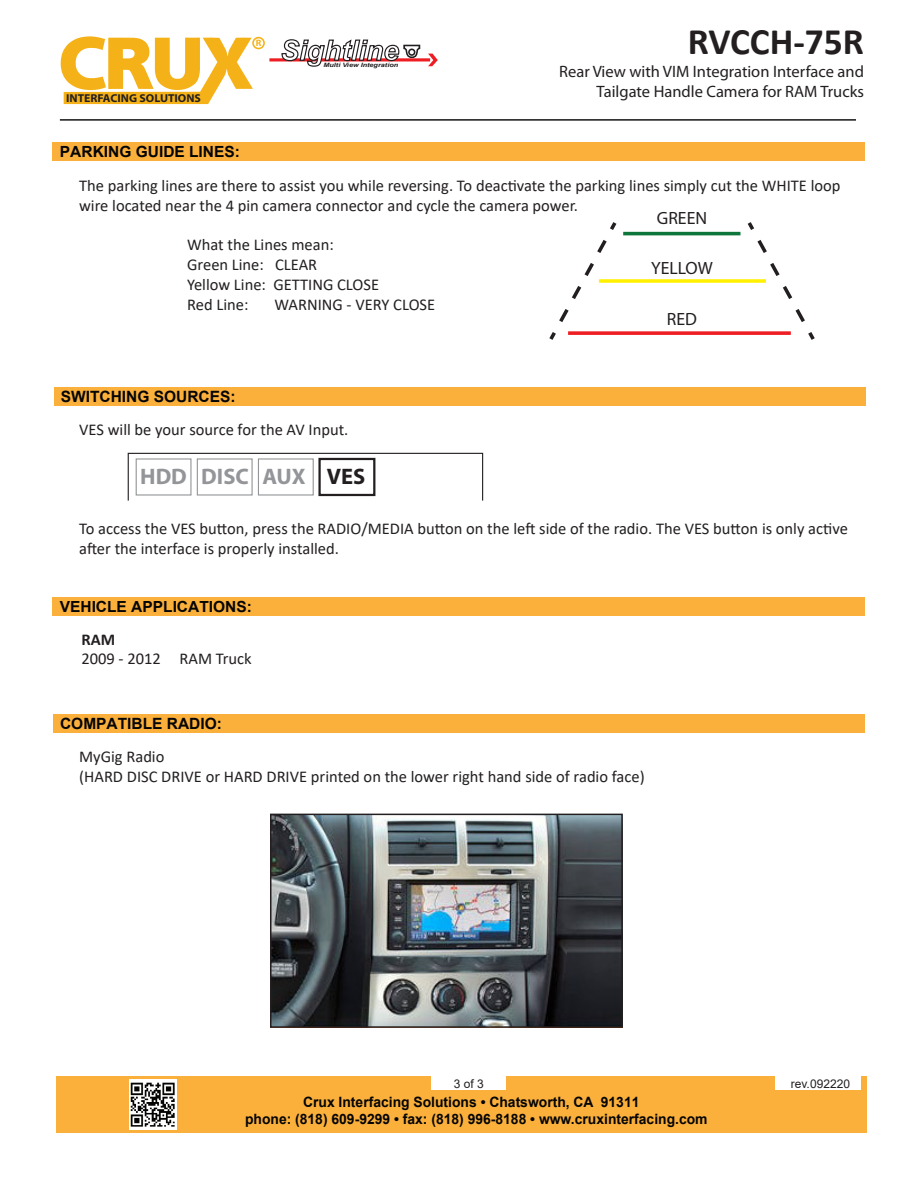
<style>
.page{position:relative;width:918px;height:1188px;background:#fff}
.page>*{position:absolute;margin:0;border:0;box-sizing:border-box;transform-origin:0 0}
.t1{font:700 37.5px "Calibri";color:#231f20}
.t2{font:italic 700 28.05px "Arial";color:#fff}
.t3{font:700 22.5px "Myriad Pro";color:#939598}
.t4{font:17.7px "Myriad Pro";color:#231f20}
.t5{font:16.5px/19.8px "Calibri";color:#231f20}
.t6{font:16.5px "Myriad Pro";color:#231f20}
.t7{font:700 16.5px "Calibri";color:#231f20}
.t8{font:700 15.6px "Arial";color:#050504}
.t9{font:700 15.45px "Arial";color:#050504}
.t10{font:700 15.3px "Arial";color:#050504}
.t11{font:700 14.25px/17.1px "Arial";color:#050504}
.t12{font:12px "Arial";color:#231f20}
.t13{font:700 11.4px "Myriad Pro";color:#231f20}
.t14{font:700 9.3px "Myriad Pro";color:#f5b218}
.t15{font:italic 700 5.85px "Arial";color:#231f20;scale:1.23 1}
.s1{color:#231f20}
</style>
<div class="page">
<div style="left:56px;top:1077px;width:810px;height:56px;background:#fbb03c"></div>
<img style="left:129px;top:1080px;width:48px;height:50px">
<div style="left:431px;top:1077px;width:74px;height:13px;background:#fff"></div>
<div style="left:776px;top:1077px;width:85px;height:13px;background:#fff"></div>
<hr style="left:60px;top:119px;width:796px;height:2px;background:#231f20">
<svg style="left:61px;top:36px;width:192px;height:68px"></svg>
<div style="left:252px;top:37px;width:13px;height:12px;border:2px solid #f5b218;border-radius:50%"></div>
<hr style="left:269px;top:58px;width:161px;height:3px;background:#ee1d23">
<svg style="left:428px;top:54px;width:10px;height:12px"></svg>
<svg style="left:281px;top:39px;width:140px;height:28px"></svg>
<div style="left:408px;top:49px;width:7px;height:7px;border:2px solid #231f20;border-radius:50%"></div>
<div style="left:53px;top:597px;width:812px;height:19px;background:#fbb03c"></div>
<div style="left:53px;top:142px;width:812px;height:18px;background:#fbb03c"></div>
<svg style="left:549px;top:222px;width:68px;height:118px"></svg>
<hr style="left:623px;top:232px;width:117px;height:3px;background:#0e763b">
<svg style="left:599px;top:279px;width:145px;height:4px"></svg>
<svg style="left:568px;top:331px;width:176px;height:4px"></svg>
<svg style="left:744px;top:222px;width:71px;height:118px"></svg>
<div style="left:54px;top:387px;width:811px;height:19px;background:#fbb03c"></div>
<div style="left:128px;top:453px;width:355px;height:48px;border:1px solid #231f20"></div>
<div style="left:136px;top:458px;width:56px;height:38px;border:1px solid #939598"></div>
<div style="left:197px;top:458px;width:56px;height:38px;border:1px solid #939598"></div>
<div style="left:258px;top:458px;width:56px;height:38px;border:1px solid #939598"></div>
<div style="left:318px;top:458px;width:57px;height:38px;border:2px solid #231f20"></div>
<div style="left:53px;top:714px;width:812px;height:19px;background:#fbb03c"></div>
<img style="left:273px;top:817px;width:347px;height:208px">
<div style="left:270px;top:814px;width:353px;height:214px;border:2px solid #231f20"></div>
<p class="t13" style="left:66px;top:91px;width:136px">INTERFACING SOLUTIONS</p>
<p class="t14" style="left:256px;top:37px;width:7px">R</p>
<p class="t2" style="left:280px;top:32px;width:120px">Sightline</p>
<p class="t15" style="left:323px;top:61px;width:62px">Multi View Integration</p>
<p class="t1" style="left:688px;top:15px;width:178px">RVCCH-75R</p>
<p class="t6" style="left:559px;top:61px;width:306px">Rear View with VIM Integration Interface and</p>
<p class="t6" style="left:597px;top:81px;width:269px">Tailgate Handle Camera for RAM Trucks</p>
<p class="t10" style="left:60px;top:140px;width:182px">PARKING GUIDE LINES:</p>
<p class="t5" style="left:79px;top:175px;width:763px">The parking lines are there to assist you while reversing. To deactivate the parking lines simply cut the WHITE loop wire located near the 4 pin camera connector and cycle the camera power.</p>
<p class="t5" style="left:187px;top:234px;width:148px">What the Lines mean:</p>
<p class="t5" style="left:187px;top:254px;width:132px">Green Line: CLEAR</p>
<p class="t5" style="left:187px;top:274px;width:193px">Yellow Line: GETTING CLOSE</p>
<p class="t5" style="left:187px;top:294px;width:63px">Red Line:</p>
<p class="t5" style="left:275px;top:294px;width:162px">WARNING - VERY CLOSE</p>
<p class="t4" style="left:657px;top:207px;width:52px">GREEN</p>
<p class="t4" style="left:651px;top:257px;width:63px">YELLOW</p>
<p class="t4" style="left:667px;top:308px;width:32px">RED</p>
<p class="t8" style="left:61px;top:385px;width:176px">SWITCHING SOURCES:</p>
<p class="t5" style="left:79px;top:420px;width:271px">VES will be your source for the AV Input.</p>
<p class="t3" style="left:140px;top:461px;width:227px">HDD DISC AUX <span class="s1">VES</span></p>
<p class="t5" style="left:79px;top:519px;width:770px">To access the VES button, press the RADIO/MEDIA button on the left side of the radio. The VES button is only active after the interface is properly installed.</p>
<p class="t10" style="left:60px;top:596px;width:194px">VEHICLE APPLICATIONS:</p>
<p class="t7" style="left:81px;top:627px;width:35px">RAM</p>
<p class="t5" style="left:81px;top:649px;width:172px">2009 - 2012 RAM Truck</p>
<p class="t9" style="left:60px;top:713px;width:163px">COMPATIBLE RADIO:</p>
<p class="t5" style="left:79px;top:746px;width:87px">MyGig Radio</p>
<p class="t5" style="left:79px;top:766px;width:567px">(HARD DISC DRIVE or HARD DRIVE printed on the lower right hand side of radio face)</p>
<p class="t12" style="left:454px;top:1075px;width:32px">3 of 3</p>
<p class="t12" style="left:791px;top:1075px;width:61px">rev.092220</p>
<p class="t11" style="left:245px;top:1093px;width:464px;text-indent:58px">Crux Interfacing Solutions • Chatsworth, CA 91311<br>phone: (818) 609-9299 • fax: (818) 996-8188 • www.cruxinterfacing.com</p>
</div>
